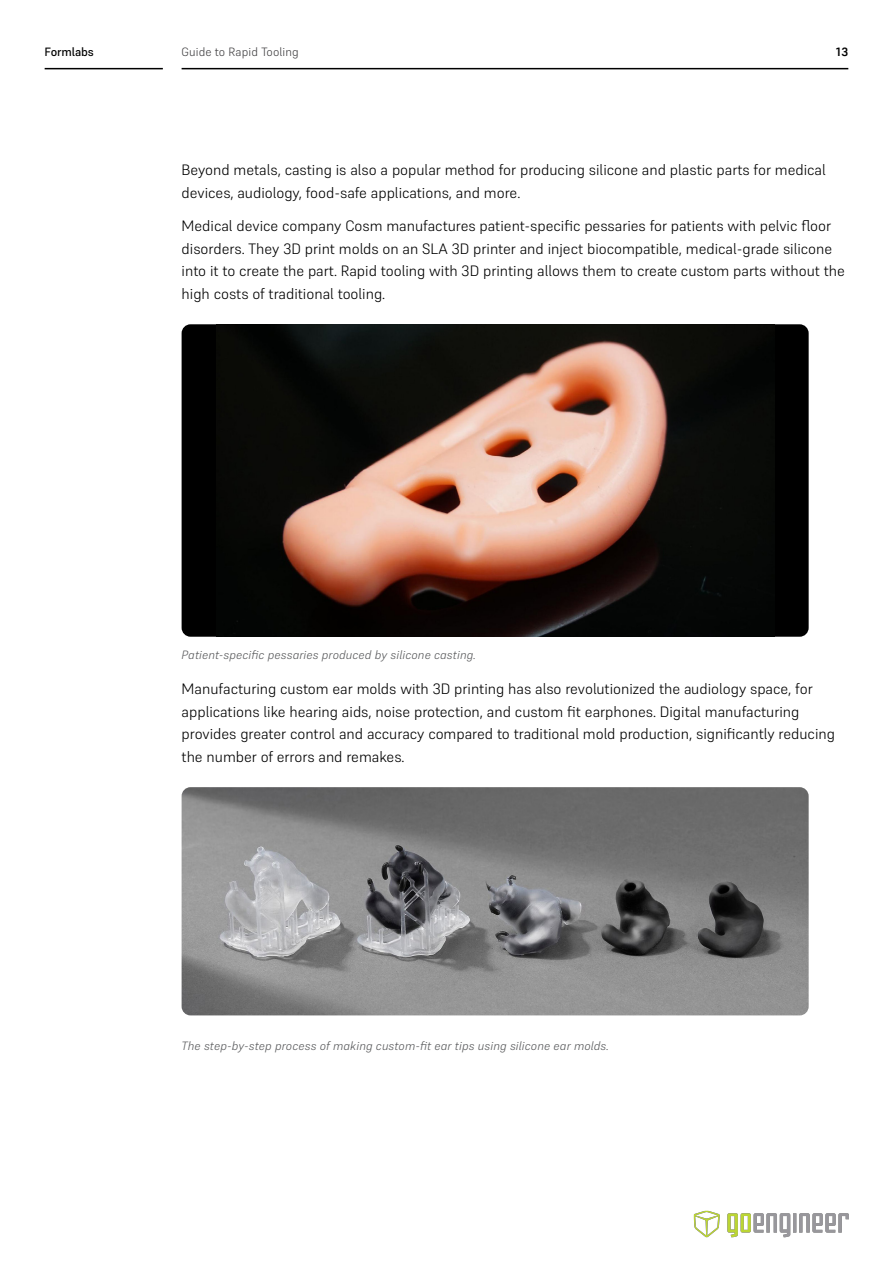
<style>
.page{position:relative;width:893px;height:1263px;background:#fff}
.page>*{position:absolute;margin:0;border:0;box-sizing:border-box;transform-origin:0 0}
.t1{font:300 15px/22.5px "Supreme";color:#000}
.t2{font:italic 300 12px "Supreme";letter-spacing:.01em;color:#58595b}
.t3{font:300 12px "Supreme";letter-spacing:.01em;color:#414042}
.t4{font:500 12px "Supreme";letter-spacing:-.01em;color:#000}
.t5{font:700 12px "Supreme";color:#000}
</style>
<div class="page">
<hr style="left:182px;top:68px;width:666px;height:1px;background:#000">
<hr style="left:45px;top:68px;width:118px;height:1px;background:#000">
<div style="left:182px;top:324px;width:627px;height:313px;background:#000;border-radius:9px"></div>
<img style="left:216px;top:324px;width:558px;height:313px">
<img style="left:182px;top:787px;width:627px;height:228px">
<img style="left:694px;top:1211px;width:154px;height:27px">
<p class="t4" style="left:45px;top:45px;width:51px">Formlabs</p>
<p class="t3" style="left:182px;top:45px;width:119px">Guide to Rapid Tooling</p>
<p class="t5" style="left:836px;top:45px;width:14px">13</p>
<p class="t1" style="left:182px;top:158px;width:646px">Beyond metals, casting is also a popular method for producing silicone and plastic parts for medical devices, audiology, food-safe applications, and more.</p>
<p class="t1" style="left:182px;top:215px;width:665px">Medical device company Cosm manufactures patient-specific pessaries for patients with pelvic floor disorders. They 3D print molds on an SLA 3D printer and inject biocompatible, medical-grade silicone into it to create the part. Rapid tooling with 3D printing allows them to create custom parts without the high costs of traditional tooling.</p>
<p class="t2" style="left:182px;top:647px;width:296px">Patient-specific pessaries produced by silicone casting.</p>
<p class="t1" style="left:182px;top:677px;width:655px">Manufacturing custom ear molds with 3D printing has also revolutionized the audiology space, for applications like hearing aids, noise protection, and custom fit earphones. Digital manufacturing provides greater control and accuracy compared to traditional mold production, significantly reducing the number of errors and remakes.</p>
<p class="t2" style="left:182px;top:1038px;width:429px">The step-by-step process of making custom-fit ear tips using silicone ear molds.</p>
</div>
